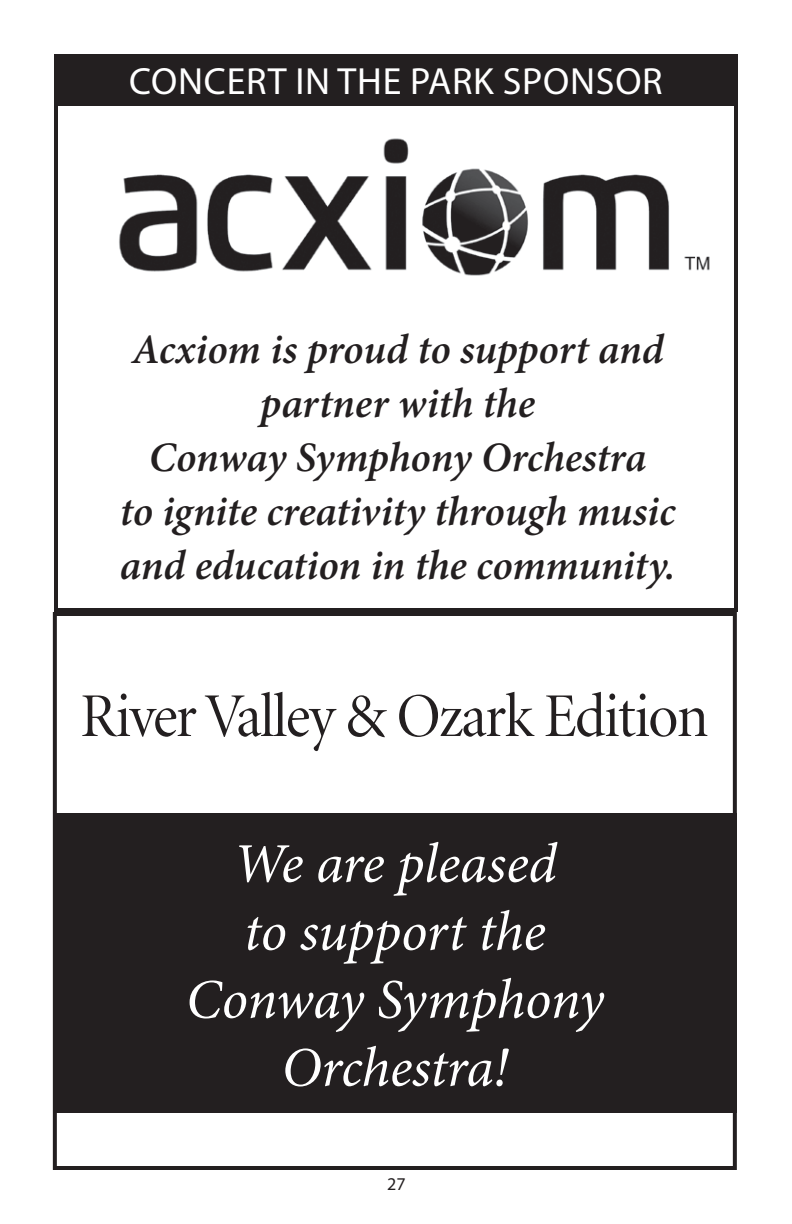
<style>
.page{position:relative;width:792px;height:1224px;background:#fff}
.page>*{position:absolute;margin:0;border:0;box-sizing:border-box;transform-origin:0 0}
.t1{font:italic 56px/68px "Minion Pro";letter-spacing:-.01em;color:#fff;text-align:center}
.t2{font:italic 600 42px/54px "Minion Pro";letter-spacing:-.005em;color:#231f20;text-align:center}
.t3{font:38px "Myriad Pro";letter-spacing:.02em;color:#fff}
.t4{font:18px "Myriad Pro";color:#231f20}
</style>
<div class="page">
<div style="left:54px;top:54px;width:684px;height:51px;background:#231f20"></div>
<svg style="left:82px;top:694px;width:114px;height:43px"></svg>
<svg style="left:205px;top:692px;width:131px;height:59px"></svg>
<svg style="left:348px;top:695px;width:39px;height:42px"></svg>
<svg style="left:399px;top:692px;width:135px;height:45px"></svg>
<svg style="left:546px;top:692px;width:161px;height:45px"></svg>
<div style="left:53px;top:612px;width:684px;height:558px;border:4px solid #231f20"></div>
<div style="left:54px;top:54px;width:684px;height:558px;border:4px solid #231f20"></div>
<img style="left:119px;top:138px;width:591px;height:138px">
<div style="left:53px;top:814px;width:684px;height:299px;background:#231f20"></div>
<p class="t3" style="left:129px;top:60px;width:535px">CONCERT IN THE PARK SPONSOR</p>
<p class="t2" style="left:120px;top:325px;width:557px">Acxiom is proud to support and partner with the<br>Conway Symphony Orchestra<br>to ignite creativity through music and education in the community.</p>
<h1 class="t1" style="left:186px;top:832px;width:420px">We are pleased<br>to support the<br>Conway Symphony<br>Orchestra!</h1>
<p class="t4" style="left:387px;top:1174px;width:20px">27</p>
</div>
